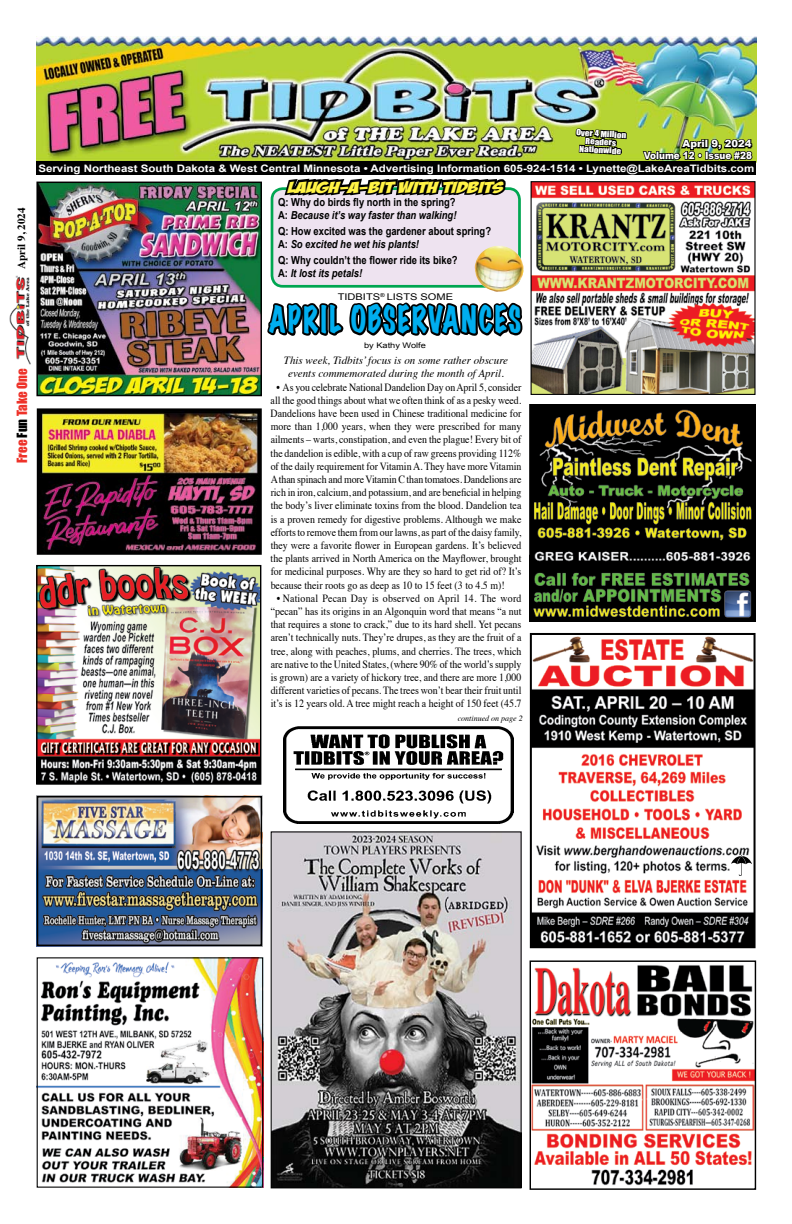
<style>
.page{position:relative;width:792px;height:1224px;background:#fff}
.page>*{position:absolute;margin:0;border:0;box-sizing:border-box;transform-origin:0 0}
.t1{font:expanded 33.1px "Marker Felt";letter-spacing:.09em;color:#00aeef;scale:.75 1}
.t2{font:15.6px "Bada Boom BB";color:#fff345;scale:1.6 1}
.t3{font:13px "Impact";color:#ee3229}
.t4{font:700 11.1px/13.3px "Arial";color:#000;scale:.85 1}
.t5{font:11px/13.2px "Times";color:#000;text-align:justify;scale:.9 1}
.t6{font:italic 11px/13.2px "Times";color:#000;text-align:center}
.t7{font:700 11px "Times";color:#000}
.t8{font:700 10.3px "Arial";color:#fff;scale:1.12 1}
.t9{font:900 10px "Arial";color:#fff;scale:.89 1}
.t10{font:900 10px "Arial";color:#fff}
.t11{font:9.2px "Arial";color:#000;scale:1.2 1}
.t12{font:italic 8px "Times";color:#000}
.t13{font:7.7px/8px "Impact";color:#fff;text-align:center;scale:1.17 1}
.t14{font:7.7px "Arial";color:#000;scale:1.2 1}
.s1{color:#000}
.s2{font-style:italic}
</style>
<div class="page">
<img style="left:36px;top:36px;width:720px;height:126px">
<img style="left:9px;top:275px;width:21px;height:89px">
<img style="left:574px;top:69px;width:54px;height:93px">
<svg style="left:529px;top:960px;width:228px;height:230px"></svg>
<img style="left:283px;top:726px;width:231px;height:98px">
<div style="left:36px;top:162px;width:720px;height:13px;background:#000"></div>
<img style="left:38px;top:567px;width:221px;height:216px">
<div style="left:36px;top:565px;width:225px;height:220px;border:1px solid #000"></div>
<img style="left:39px;top:959px;width:222px;height:227px">
<img style="left:530px;top:405px;width:226px;height:217px">
<img style="left:530px;top:181px;width:226px;height:214px">
<img style="left:40px;top:799px;width:219px;height:144px">
<div style="left:37px;top:796px;width:225px;height:150px;border:2px solid #000"></div>
<img style="left:38px;top:184px;width:222px;height:210px">
<div style="left:36px;top:182px;width:226px;height:214px;border:1px solid #000"></div>
<svg style="left:266px;top:103px;width:260px;height:234px"></svg>
<svg style="left:642px;top:135px;width:112px;height:27px;background:#637522"></svg>
<img style="left:40px;top:411px;width:219px;height:141px">
<div style="left:37px;top:408px;width:225px;height:147px;border:2px solid #000"></div>
<img style="left:533px;top:636px;width:220px;height:309px">
<div style="left:530px;top:633px;width:226px;height:315px;border:2px solid #000"></div>
<img style="left:273px;top:833px;width:247px;height:353px">
<div style="left:271px;top:831px;width:251px;height:357px;border:1px solid #000"></div>
<img style="left:731px;top:856px;width:21px;height:20px">
<p class="t7" style="left:11px;top:269px;width:62px;rotate:-90deg">April 9, 2024</p>
<p class="t3" style="left:12px;top:463px;width:96px;rotate:-90deg">Free <span class="s1">Fun</span> Take One</p>
<p class="t13" style="left:576px;top:128px;width:44px;rotate:3deg">Over 4 Million<br>Readers<br>Nationwide</p>
<p class="t10" style="left:682px;top:137px;width:71px">April 9, 2024</p>
<p class="t9" style="left:644px;top:148px;width:123px">Volume 12 • Issue #28</p>
<p class="t8" style="left:38px;top:162px;width:641px">Serving Northeast South Dakota &amp; West Central Minnesota • Advertising Information 605-924-1514 • Lynette@LakeAreaTidbits.com</p>
<h2 class="t2" style="left:288px;top:179px;width:136px">LAUGH-A-BIT WITH TIDBITS</h2>
<p class="t4" style="left:278px;top:196px;width:211px">Q: Why do birds fly north in the spring?<br>A: <span class="s2">Because it’s way faster than walking!</span></p>
<p class="t4" style="left:278px;top:225px;width:252px">Q: How excited was the gardener about spring?<br>A: <span class="s2">So excited he wet his plants!</span></p>
<p class="t4" style="left:278px;top:254px;width:213px;line-height:13px">Q: Why couldn’t the flower ride its bike?<br>A: <span class="s2">It lost its petals!</span></p>
<p class="t11" style="left:338px;top:290px;width:98px">TIDBITS<sup>®</sup> LISTS SOME</p>
<h1 class="t1" style="left:269px;top:295px;width:337px">APRIL OBSERVANCES</h1>
<p class="t14" style="left:364px;top:340px;width:53px">by Kathy Wolfe</p>
<p class="t6" style="left:284px;top:353px;width:226px">This week, Tidbits’ focus is on some rather obscure events commemorated during the month of April.</p>
<p class="t5" style="left:271px;top:379px;width:280px;text-indent:6px">• As you celebrate National Dandelion Day onApril 5, consider all the good things about what we often think of as a pesky weed.<br>Dandelions have been used in Chinese traditional medicine for more than 1,000 years, when they were prescribed for many ailments – warts, constipation, and even the plague! Every bit of the dandelion is edible, with a cup of raw greens providing 112% of the daily requirement for VitaminA. They have more Vitamin Athan spinach and more Vitamin C than tomatoes. Dandelions are rich in iron, calcium, and potassium, and are beneficial in helping the body’s liver eliminate toxins from the blood. Dandelion tea is a proven remedy for digestive problems. Although we make efforts to remove them from our lawns, as part of the daisy family, they were a favorite flower in European gardens. It’s believed the plants arrived in North America on the Mayflower, brought for medicinal purposes. Why are they so hard to get rid of? It’s because their roots go as deep as 10 to 15 feet (3 to 4.5 m)!</p>
<p class="t5" style="left:271px;top:591px;width:280px;text-align:center">• National Pecan Day is observed on April 14. The word “pecan” has its origins in an Algonquin word that means “a nut that requires a stone to crack,” due to its hard shell. Yet pecans aren’t technically nuts. They’re drupes, as they are the fruit of a tree, along with peaches, plums, and cherries. The trees, which are native to the United States, (where 90% of the world’s supply is grown) are a variety of hickory tree, and there are more 1,000 different varieties of pecans. The trees won’t bear their fruit until it’s is 12 years old. A tree might reach a height of 150 feet (45.7</p>
<p class="t12" style="left:458px;top:711px;width:67px">continued on page 2</p>
</div>
